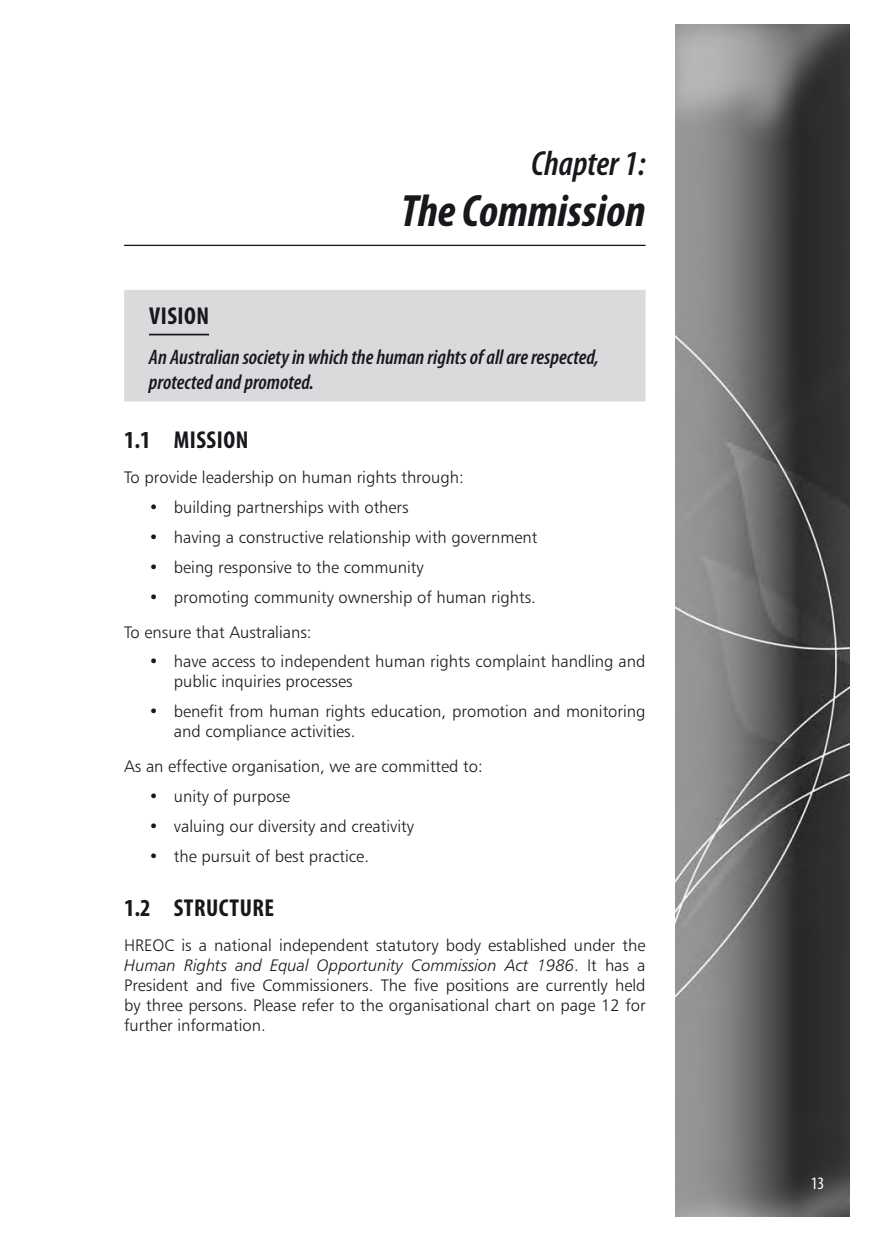
<style>
.page{position:relative;width:874px;height:1241px;background:#fff}
.page>*{position:absolute;margin:0;border:0;box-sizing:border-box;transform-origin:0 0}
.t1{font:italic 700 condensed 45.5px "Myriad Pro";color:#1a171c}
.t2{font:italic 600 condensed 35px "Myriad Pro";color:#1a171c}
.t3{font:700 condensed 24.5px "Myriad Pro";letter-spacing:.02em;color:#1a171c}
.t4{font:italic 600 condensed 21px/25.2px "Myriad Pro";color:#1a171c}
.t5{font:condensed 17.5px "Myriad Pro";color:#fff}
.t6{font:16.62px/29.9px "Humanist 777 BT Light B";color:#1a171c}
.s1{font-family:"Humanist 777 BT Light Italic B"}
</style>
<div class="page">
<img style="left:675px;top:25px;width:173px;height:1190px">
<div style="left:125px;top:291px;width:519px;height:109px;background:#d9dadb"></div>
<div style="left:124px;top:290px;width:521px;height:111px;border:2px solid #d9dadb"></div>
<hr style="left:124px;top:245px;width:521px;height:1px;background:#1a171c">
<hr style="left:149px;top:333px;width:60px;height:2px;background:#1a171c">
<p class="t2" style="left:531px;top:142px;width:116px">Chapter 1:</p>
<p class="t1" style="left:401px;top:182px;width:246px">The Commission</p>
<p class="t3" style="left:149px;top:300px;width:61px">VISION</p>
<p class="t4" style="left:149px;top:344px;width:451px">An Australian society in which the human rights of all are respected, protected and promoted.</p>
<p class="t3" style="left:124px;top:425px;width:40px">1.1 MISSIO</p>
<p class="t3" style="left:235px;top:425px;width:14px">N</p>
<p class="t6" style="left:174px;top:462px;width:365px;text-indent:-50px">To provide leadership on human rights through:<br>building partnerships with others<br>having a constructive relationship with government being responsive to the community<br>promoting community ownership of human rights.</p>
<p class="t6" style="left:174px;top:616px;width:473px;text-indent:-50px">To ensure that Australians:<br>have access to independent human rights complaint handling and</p>
<p class="t6" style="left:174px;top:666px;width:473px">public inquiries processes<br>benefit from human rights education, promotion and monitoring</p>
<p class="t6" style="left:124px;top:713px;width:360px;line-height:34.8px;text-indent:50px">and compliance activities.<br>As an effective organisation, we are committed to:</p>
<p class="t6" style="left:174px;top:781px;width:241px">unity of purpose<br>valuing our diversity and creativity the pursuit of best practice.</p>
<p class="t3" style="left:124px;top:892px;width:139px">1.2 STRUCTURE</p>
<p class="t6" style="left:124px;top:934px;width:522px;line-height:19.9px;text-align:justify">HREOC is a national independent statutory body established under the <span class="s1">Human Rights and Equal Opportunity Commission Act 1986</span>. It has a President and five Commissioners. The five positions are currently held by three persons. Please refer to the organisational chart on page 12 for further information.</p>
<p class="t6" style="left:149px;top:492px;width:11px;text-align:justify">• • • •</p>
<p class="t6" style="left:149px;top:646px;width:11px">•</p>
<p class="t6" style="left:149px;top:696px;width:11px">•</p>
<p class="t6" style="left:149px;top:781px;width:11px;text-align:justify">• • •</p>
<p class="t5" style="left:810px;top:1172px;width:15px">13</p>
</div>
